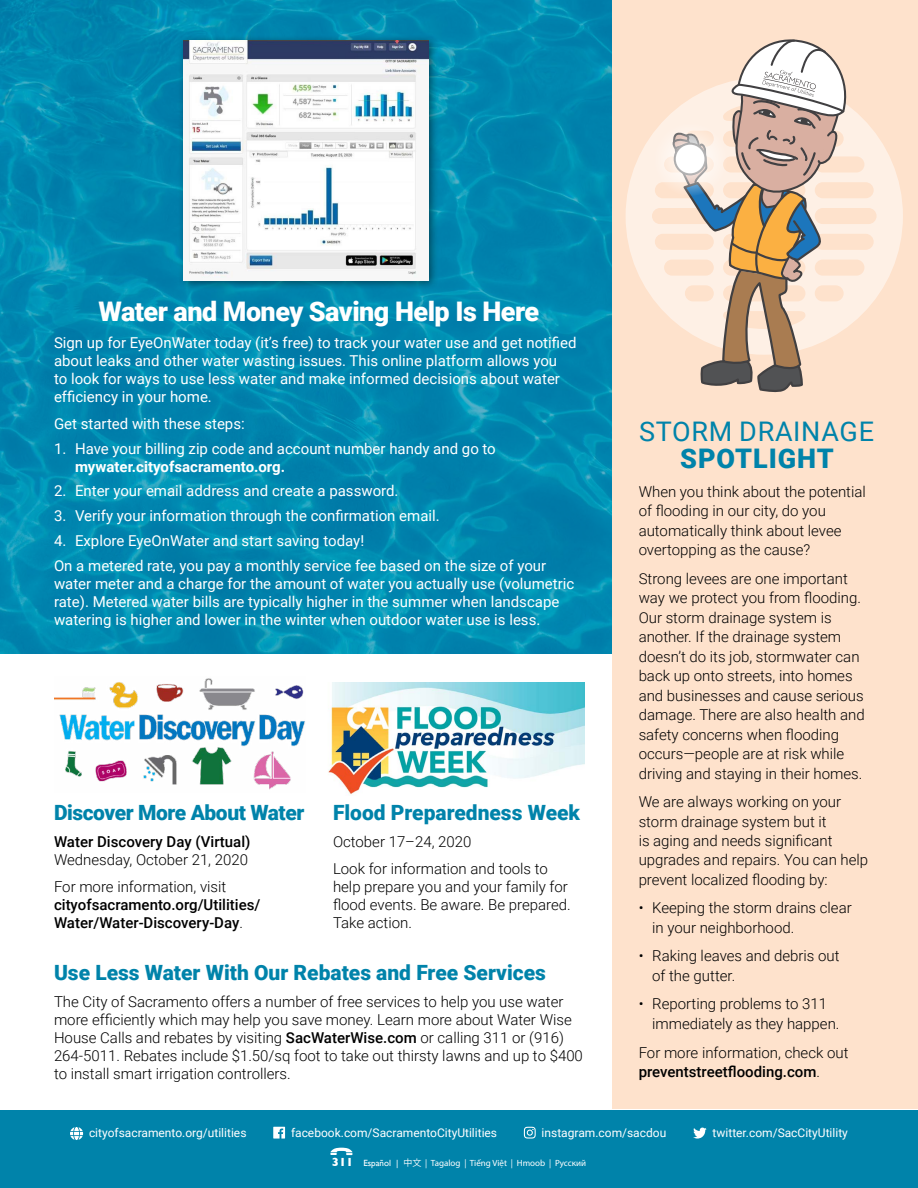
<style>
.page{position:relative;width:918px;height:1188px;background:#fff}
.page>*{position:absolute;margin:0;border:0;box-sizing:border-box;transform-origin:0 0}
.t1{font:900 27px "Roboto";letter-spacing:-.02em;color:#fff}
.t2{font:27px "Roboto";letter-spacing:.025em;color:#0083aa}
.t3{font:900 27px "Roboto";letter-spacing:.035em;color:#0083aa}
.t4{font:900 21px "Roboto";color:#0083aa}
.t5{font:900 21px "Roboto";letter-spacing:-.02em;color:#0083aa}
.t6{font:300 15px/19.5px "Roboto";color:#000}
.t7{font:15px/18px "Roboto";color:#fff}
.t8{font:500 15px/18px "Roboto";color:#000}
.t9{font:700 15px "Roboto";color:#fff}
.t10{font:12px "Roboto";color:#fff}
.t11{font:9px "Myriad Pro";color:#fff}
.s1{font-weight:300}
.s2{font-weight:500}
.s3{font-family:"Gill Sans";font-weight:700;font-size:12px}
.s4{font-family:"Gill Sans"}
.s5{font-family:"Koz Go Pr 6 N"}
</style>
<div class="page">
<img style="left:0;top:0;width:612px;height:653px">
<div style="left:0;top:1110px;width:918px;height:78px;background:#0083aa"></div>
<svg style="left:70px;top:1127px;width:13px;height:13px"></svg>
<svg style="left:273px;top:1127px;width:12px;height:12px"></svg>
<svg style="left:524px;top:1127px;width:12px;height:12px"></svg>
<svg style="left:693px;top:1128px;width:14px;height:11px"></svg>
<svg style="left:330px;top:1148px;width:22px;height:7px"></svg>
<div style="left:612px;top:0;width:306px;height:1108px;background:#fee2cc"></div>
<svg style="left:626px;top:108px;width:277px;height:216px;fill:#fef0e5"></svg>
<svg style="left:671px;top:39px;width:180px;height:353px"></svg>
<svg style="left:653px;top:122px;width:74px;height:74px;background:#eae2dd"></svg>
<img style="left:54px;top:678px;width:251px;height:112px">
<img style="left:328px;top:683px;width:257px;height:112px">
<div style="left:178px;top:34px;width:261px;height:256px;background:#000;opacity:.5"></div>
<img style="left:183px;top:40px;width:246px;height:240px">
<h1 class="t1" style="left:99px;top:292px;width:442px">Water and Money Saving Help Is Here</h1>
<p class="t7" style="left:54px;top:333px;width:524px">Sign up for EyeOnWater today (it’s free) to track your water use and get notified about leaks and other water wasting issues. This online platform allows you<br>to look for ways to use less water and make informed decisions about water efficiency in your home.</p>
<p class="t7" style="left:54px;top:414px;width:192px">Get started with these steps:</p>
<p class="t7" style="left:54px;top:439px;width:443px">1. Have your billing zip code and account number handy and go to</p>
<p class="t9" style="left:75px;top:456px;width:212px">mywater.cityofsacramento.org.</p>
<p class="t7" style="left:54px;top:481px;width:346px">2. Enter your email address and create a password.</p>
<p class="t7" style="left:54px;top:506px;width:387px">3. Verify your information through the confirmation email.</p>
<p class="t7" style="left:54px;top:528px;width:494px;line-height:24.8px">4. Explore EyeOnWater and start saving today!<br>On a metered rate, you pay a monthly service fee based on the size of your</p>
<p class="t7" style="left:54px;top:574px;width:522px">water meter and a charge for the amount of water you actually use (volumetric rate). Metered water bills are typically higher in the summer when landscape watering is higher and lower in the winter when outdoor water use is less.</p>
<h2 class="t5" style="left:54px;top:798px;width:252px">Discover More About Water</h2>
<p class="t8" style="left:54px;top:832px;width:198px">Water Discovery Day (Virtual)</p>
<p class="t6" style="left:54px;top:845px;width:196px;line-height:27px">Wednesday, October 21, 2020<br>For more information, visit</p>
<p class="t8" style="left:54px;top:895px;width:208px">cityofsacramento.org/Utilities/<br>Water/Water-Discovery-Day<span class="s1">.</span></p>
<h2 class="t4" style="left:333px;top:798px;width:249px">Flood Preparedness Week</h2>
<p class="t6" style="left:333px;top:827px;width:216px;line-height:27px">October 17–24, 2020<br>Look for information and tools to</p>
<p class="t6" style="left:333px;top:877px;width:239px;line-height:18px">help prepare you and your family for flood events. Be aware. Be prepared.<br>Take action.</p>
<h2 class="t4" style="left:54px;top:957px;width:493px">Use Less Water With Our Rebates and Free Services</h2>
<p class="t6" style="left:54px;top:992px;width:530px;line-height:18px">The City of Sacramento offers a number of free services to help you use water more efficiently which may help you save money. Learn more about Water Wise House Calls and rebates by visiting <span class="s2">SacWaterWise.com</span> or calling 311 or (916)<br>264-5011. Rebates include $1.50/sq foot to take out thirsty lawns and up to $400 to install smart irrigation controllers.</p>
<h1 class="t2" style="left:639px;top:412px;width:236px">STORM DRAINAGE</h1>
<h1 class="t3" style="left:680px;top:439px;width:155px">SPOTLIGHT</h1>
<p class="t6" style="left:639px;top:481px;width:229px">When you think about the potential of flooding in our city, do you automatically think about levee overtopping as the cause?</p>
<p class="t6" style="left:639px;top:568px;width:228px">Strong levees are one important way we protect you from flooding.<br>Our storm drainage system is another. If the drainage system doesn’t do its job, stormwater can back up onto streets, into homes and businesses and cause serious damage. There are also health and safety concerns when flooding occurs—people are at risk while driving and staying in their homes.</p>
<p class="t6" style="left:639px;top:791px;width:231px">We are always working on your storm drainage system but it<br>is aging and needs significant upgrades and repairs. You can help prevent localized flooding by:</p>
<p class="t6" style="left:652px;top:898px;width:201px;text-indent:-14px">• Keeping the storm drains clear in your neighborhood.</p>
<p class="t6" style="left:652px;top:946px;width:189px;text-indent:-14px">• Raking leaves and debris out of the gutter.</p>
<p class="t6" style="left:652px;top:994px;width:189px;text-indent:-14px">• Reporting problems to 311 immediately as they happen.</p>
<p class="t6" style="left:639px;top:1042px;width:211px">For more information, check out <span class="s2">preventstreetflooding.com</span>.</p>
<p class="t10" style="left:89px;top:1124px;width:159px">cityofsacramento.org/utilities</p>
<p class="t10" style="left:291px;top:1124px;width:208px">facebook.com/SacramentoCityUtilities</p>
<p class="t10" style="left:542px;top:1124px;width:126px">instagram.com/sacdou</p>
<p class="t10" style="left:713px;top:1124px;width:137px">twitter.com/SacCityUtility</p>
<p class="t11" style="left:332px;top:1157px;width:256px"><span class="s3">311</span> <span class="s4">Español |</span> <span class="s5">中文</span> | Tagalog | Tiếng Việt | Hmoob | Pусский</p>
</div>
